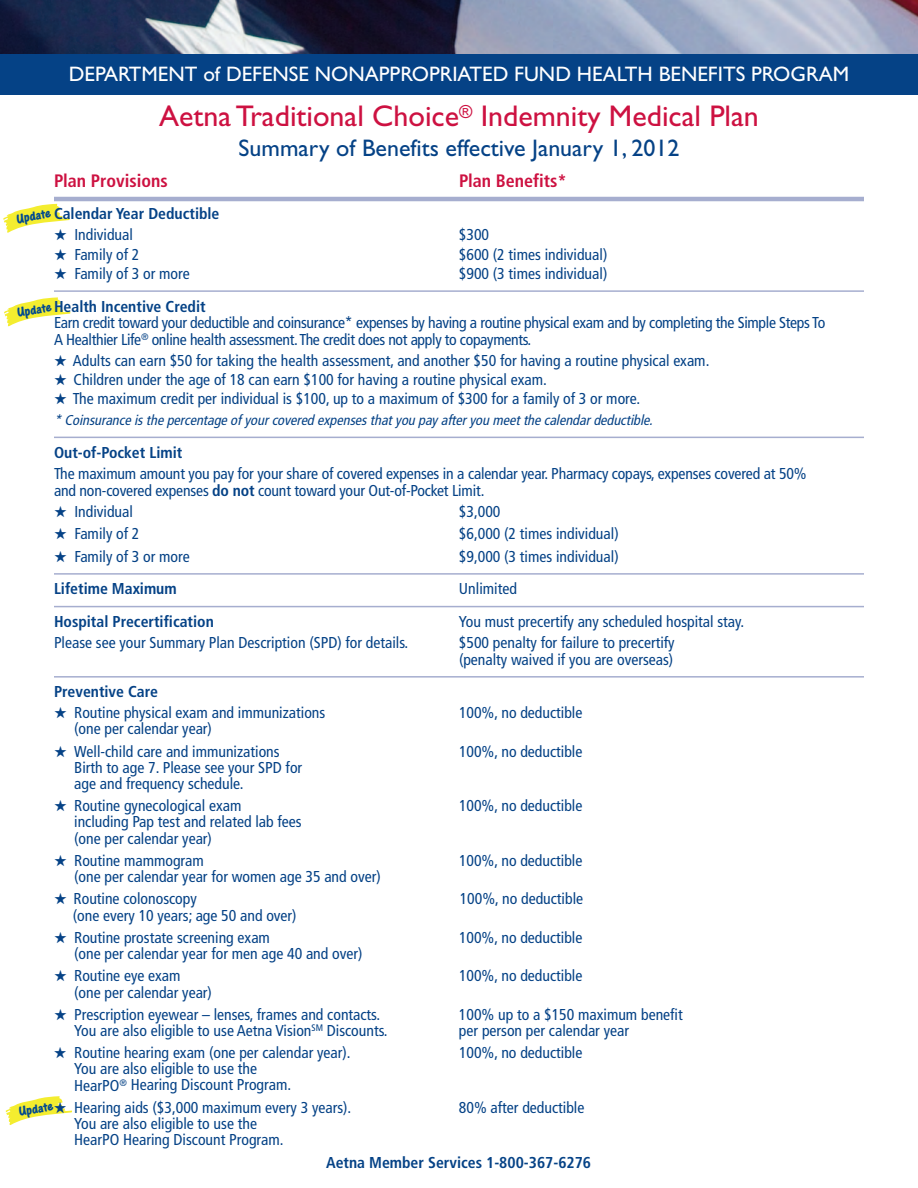
<style>
.page{position:relative;width:918px;height:1188px;background:#fff}
.page>*{position:absolute;margin:0;border:0;box-sizing:border-box;transform-origin:0 0}
.t1{font:30px "Gill Sans";color:#cd1141}
.t2{font:24px "Gill Sans";color:#054286}
.t3{font:21px "Gill Sans";color:#fff}
.t4{font:700 condensed 18px "Frutiger";color:#cd1141}
.t5{font:condensed 15.75px/16.2px "Frutiger";color:#054286}
.t6{font:condensed 15.75px/16.5px "Frutiger";letter-spacing:-.02em;color:#054286}
.t7{font:700 condensed 15.75px "Frutiger";color:#054286}
.t8{font:italic condensed 14.25px "Frutiger";color:#054286}
.t9{font:13.95px "One Stroke Script Bold Plain";color:#014990}
.s1{font-weight:700}
</style>
<div class="page">
<svg style="left:6px;top:1096px;width:66px;height:29px"></svg>
<svg style="left:3px;top:204px;width:67px;height:29px"></svg>
<svg style="left:4px;top:297px;width:66px;height:30px"></svg>
<img style="left:0;top:0;width:918px;height:54px">
<div style="left:0;top:54px;width:918px;height:41px;background:#054286"></div>
<hr style="left:54px;top:197px;width:810px;height:4px;background:#a6aecf">
<hr style="left:54px;top:290px;width:810px;height:2px;background:#a6aecf">
<hr style="left:54px;top:437px;width:810px;height:1px;background:#a6aecf">
<hr style="left:54px;top:573px;width:810px;height:2px;background:#a6aecf">
<hr style="left:54px;top:606px;width:810px;height:1px;background:#a6aecf">
<hr style="left:54px;top:676px;width:810px;height:2px;background:#a6aecf">
<h3 class="t3" style="left:69px;top:66px;width:782px">DEPARTMENT of DEFENSE NONAPPROPRIATED FUND HEALTH BENEFITS PROGRAM</h3>
<h1 class="t1" style="left:159px;top:105px;width:601px">Aetna Traditional Choice<sup>®</sup> Indemnity Medical Plan</h1>
<h2 class="t2" style="left:239px;top:139px;width:442px">Summary of Benefits effective January 1, 2012</h2>
<p class="t4" style="left:54px;top:173px;width:115px">Plan Provisions</p>
<p class="t4" style="left:459px;top:173px;width:109px">Plan Benefits*</p>
<p class="t7" style="left:54px;top:208px;width:167px">Calendar Year Deductible</p>
<p class="t5" style="left:54px;top:228px;width:80px">★ Individual</p>
<p class="t5" style="left:459px;top:228px;width:32px">$300</p>
<p class="t5" style="left:54px;top:247px;width:87px">★ Family of 2</p>
<p class="t5" style="left:459px;top:247px;width:150px">$600 (2 times individual)</p>
<p class="t5" style="left:54px;top:267px;width:137px">★ Family of 3 or more</p>
<p class="t5" style="left:459px;top:267px;width:150px">$900 (3 times individual)</p>
<p class="t7" style="left:54px;top:300px;width:153px">Health Incentive Credit</p>
<p class="t6" style="left:54px;top:316px;width:773px">Earn credit toward your deductible and coinsurance* expenses by having a routine physical exam and by completing the Simple Steps To<br>A Healthier Life<sup>®</sup> online health assessment. The credit does not apply to copayments.</p>
<p class="t5" style="left:54px;top:353px;width:657px">★ Adults can earn $50 for taking the health assessment, and another $50 for having a routine physical exam.</p>
<p class="t5" style="left:54px;top:373px;width:494px">★ Children under the age of 18 can earn $100 for having a routine physical exam.</p>
<p class="t5" style="left:54px;top:392px;width:588px">★ The maximum credit per individual is $100, up to a maximum of $300 for a family of 3 or more.</p>
<p class="t8" style="left:54px;top:415px;width:603px">* Coinsurance isthe percentage of yourcovered expensesthatyou pay afteryou meetthe calendardeductible.</p>
<p class="t7" style="left:54px;top:446px;width:130px">Out-of-Pocket Limit</p>
<p class="t5" style="left:54px;top:467px;width:754px">The maximum amount you pay for your share of covered expenses in a calendar year. Pharmacy copays, expenses covered at 50% and non-covered expenses <span class="s1">do not</span> count toward your Out-of-Pocket Limit.</p>
<p class="t5" style="left:54px;top:504px;width:80px">★ Individual</p>
<p class="t5" style="left:459px;top:504px;width:43px">$3,000</p>
<p class="t5" style="left:54px;top:527px;width:87px">★ Family of 2</p>
<p class="t5" style="left:459px;top:527px;width:161px">$6,000 (2 times individual)</p>
<p class="t5" style="left:54px;top:549px;width:137px">★ Family of 3 or more</p>
<p class="t5" style="left:459px;top:549px;width:161px">$9,000 (3 times individual)</p>
<p class="t7" style="left:54px;top:583px;width:124px">Lifetime Maximum</p>
<p class="t5" style="left:459px;top:582px;width:59px">Unlimited</p>
<p class="t7" style="left:54px;top:615px;width:161px">Hospital Precertification</p>
<p class="t5" style="left:459px;top:615px;width:287px">You must precertify any scheduled hospital stay.</p>
<p class="t5" style="left:54px;top:636px;width:356px">Please see your Summary Plan Description (SPD) for details.</p>
<p class="t5" style="left:459px;top:636px;width:217px">$500 penalty for failure to precertify (penalty waived if you are overseas)</p>
<p class="t7" style="left:54px;top:686px;width:106px">Preventive Care</p>
<p class="t5" style="left:54px;top:706px;width:273px">★ Routine physical exam and immunizations</p>
<p class="t5" style="left:459px;top:706px;width:125px">100%, no deductible</p>
<p class="t5" style="left:74px;top:722px;width:139px">(one per calendar year)</p>
<p class="t5" style="left:54px;top:744px;width:227px">★ Well-child care and immunizations</p>
<p class="t5" style="left:459px;top:744px;width:125px">100%, no deductible</p>
<p class="t5" style="left:74px;top:760px;width:229px">Birth to age 7. Please see your SPD for age and frequency schedule.</p>
<p class="t5" style="left:54px;top:799px;width:189px">★ Routine gynecological exam</p>
<p class="t5" style="left:459px;top:799px;width:125px">100%, no deductible</p>
<p class="t5" style="left:74px;top:815px;width:229px">including Pap test and related lab fees (one per calendar year)</p>
<p class="t5" style="left:54px;top:854px;width:151px">★ Routine mammogram</p>
<p class="t5" style="left:459px;top:854px;width:125px">100%, no deductible</p>
<p class="t5" style="left:74px;top:870px;width:308px">(one per calendar year for women age 35 and over)</p>
<p class="t5" style="left:54px;top:892px;width:144px">★ Routine colonoscopy</p>
<p class="t5" style="left:460px;top:892px;width:125px">100%, no deductible</p>
<p class="t5" style="left:73px;top:908px;width:225px">(one every 10 years; age 50 and over)</p>
<p class="t5" style="left:54px;top:931px;width:217px">★ Routine prostate screening exam</p>
<p class="t5" style="left:459px;top:931px;width:125px">100%, no deductible</p>
<p class="t5" style="left:74px;top:947px;width:290px">(one per calendar year for men age 40 and over)</p>
<p class="t5" style="left:54px;top:969px;width:128px">★ Routine eye exam</p>
<p class="t5" style="left:459px;top:969px;width:125px">100%, no deductible</p>
<p class="t5" style="left:74px;top:985px;width:139px">(one per calendar year)</p>
<p class="t5" style="left:54px;top:1007px;width:328px">★ Prescription eyewear – lenses, frames and contacts.</p>
<p class="t5" style="left:459px;top:1007px;width:225px">100% up to a $150 maximum benefit</p>
<p class="t5" style="left:74px;top:1024px;width:315px">You are also eligible to use Aetna Vision<sup>SM</sup> Discounts.</p>
<p class="t5" style="left:459px;top:1024px;width:172px">per person per calendar year</p>
<p class="t5" style="left:54px;top:1046px;width:298px">★ Routine hearing exam (one per calendar year).</p>
<p class="t5" style="left:459px;top:1046px;width:125px">100%, no deductible</p>
<p class="t5" style="left:74px;top:1062px;width:219px">You are also eligible to use the<br>HearPO<sup>®</sup> Hearing Discount Program.</p>
<p class="t5" style="left:54px;top:1100px;width:299px">★ Hearing aids ($3,000 maximum every 3 years).</p>
<p class="t5" style="left:459px;top:1100px;width:127px">80% after deductible</p>
<p class="t5" style="left:74px;top:1117px;width:211px">You are also eligible to use the<br>HearPO Hearing Discount Program.</p>
<p class="t9" style="left:16px;top:215px;width:36px;rotate:-11deg">Update</p>
<p class="t9" style="left:17px;top:309px;width:36px;rotate:-11deg">Update</p>
<p class="t9" style="left:18px;top:1108px;width:36px;rotate:-11deg">Update</p>
<p class="t7" style="left:326px;top:1156px;width:267px">Aetna Member Services 1-800-367-6276</p>
</div>
